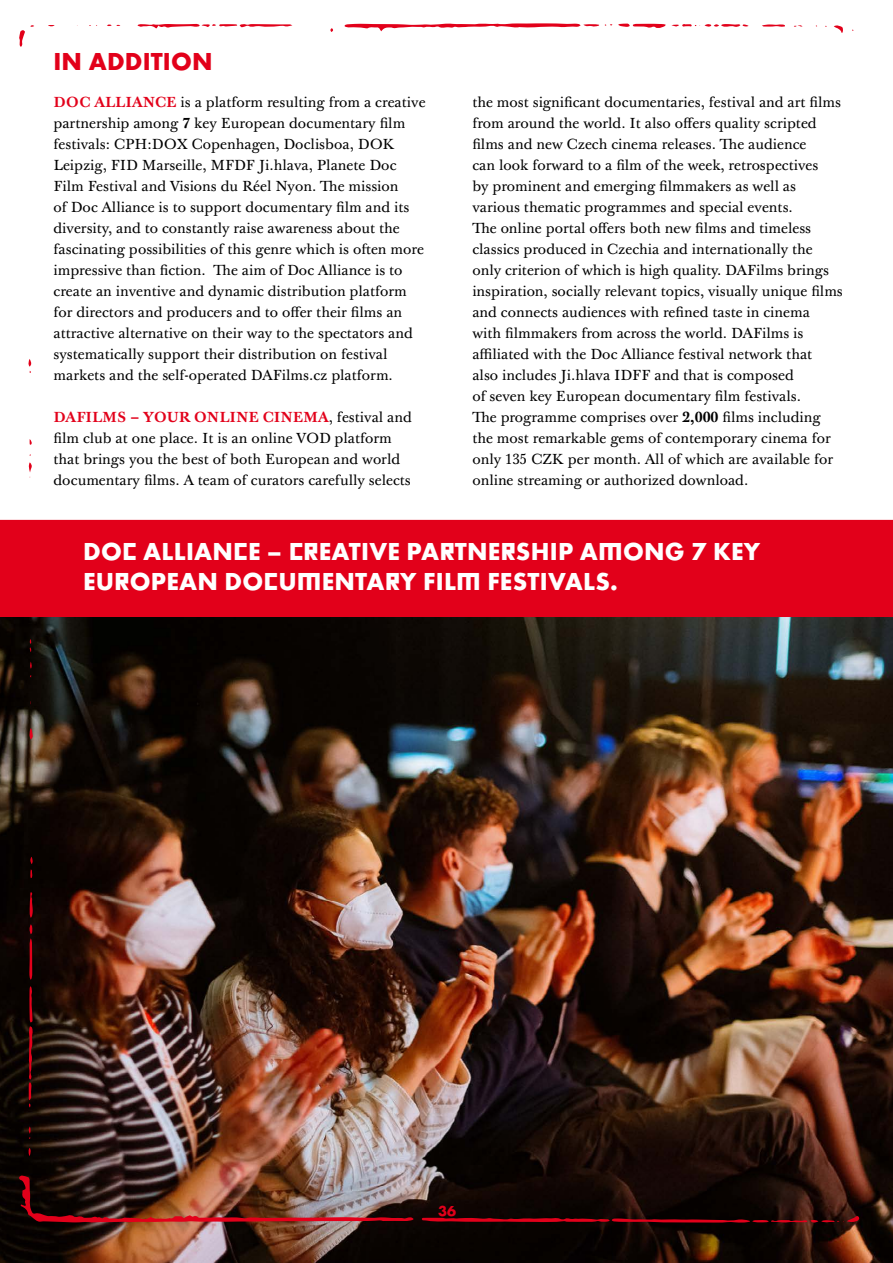
<style>
.page{position:relative;width:893px;height:1263px;background:#fff}
.page>*{position:absolute;margin:0;border:0;box-sizing:border-box;transform-origin:0 0}
.t1{font:700 25.5px/30.6px "Futiglau Odstupnovana";letter-spacing:.01em;color:#fff}
.nadpis17{font:700 25.5px "Futiglau Odstupnovana";letter-spacing:.005em;color:#e2001a}
.t2{font:700 15px "Futiglau Odstupnovana";color:#e2001a}
.t3{font:14.25px/21px "Baskerville Ten Pro";color:#000}
.s1{font-weight:700;color:#e2001a}
.s2{font-weight:700}
</style>
<div class="page">
<img style="left:0;top:617px;width:893px;height:646px">
<svg style="left:762px;top:24px;width:23px;height:3px"></svg>
<svg style="left:834px;top:25px;width:9px;height:8px"></svg>
<svg style="left:344px;top:23px;width:255px;height:8px"></svg>
<svg style="left:137px;top:24px;width:155px;height:4px"></svg>
<svg style="left:19px;top:25px;width:15px;height:22px"></svg>
<svg style="left:107px;top:24px;width:13px;height:2px"></svg>
<svg style="left:794px;top:25px;width:8px;height:2px"></svg>
<svg style="left:618px;top:24px;width:131px;height:4px"></svg>
<img style="left:19px;top:1175px;width:395px;height:47px">
<svg style="left:30px;top:892px;width:3px;height:26px"></svg>
<svg style="left:29px;top:728px;width:4px;height:11px"></svg>
<svg style="left:29px;top:924px;width:4px;height:56px"></svg>
<svg style="left:28px;top:1148px;width:3px;height:8px"></svg>
<svg style="left:30px;top:857px;width:3px;height:21px"></svg>
<svg style="left:29px;top:661px;width:3px;height:8px"></svg>
<svg style="left:29px;top:639px;width:3px;height:13px"></svg>
<svg style="left:29px;top:986px;width:4px;height:121px"></svg>
<svg style="left:28px;top:359px;width:4px;height:14px"></svg>
<svg style="left:28px;top:1126px;width:3px;height:13px"></svg>
<svg style="left:28px;top:462px;width:4px;height:16px"></svg>
<svg style="left:422px;top:1216px;width:437px;height:7px;background:#5d040b"></svg>
<div style="left:0;top:520px;width:893px;height:97px;background:#e2001a"></div>
<p class="nadpis17" style="left:54px;top:46px;width:161px">IN ADDITION</p>
<p class="t3" style="left:54px;top:92px;width:374px"><span class="s1">DOC ALLIANCE</span> is a platform resulting from a creative partnership among <span class="s2">7</span> key European documentary film festivals: CPH:DOX Copenhagen, Doclisboa, DOK Leipzig, FID Marseille, MFDF Ji.hlava, Planete Doc Film Festival and Visions du Réel Nyon. The mission<br>of Doc Alliance is to support documentary film and its diversity, and to constantly raise awareness about the fascinating possibilities of this genre which is often more impressive than fiction. The aim of Doc Alliance is to create an inventive and dynamic distribution platform for directors and producers and to offer their films an attractive alternative on their way to the spectators and systematically support their distribution on festival markets and the self-operated DAFilms.cz platform.</p>
<p class="t3" style="left:54px;top:407px;width:360px"><span class="s1">DAFILMS – YOUR ONLINE CINEMA</span>, festival and film club at one place. It is an online VOD platform that brings you the best of both European and world documentary films. A team of curators carefully selects</p>
<p class="t3" style="left:472px;top:92px;width:372px">the most significant documentaries, festival and art films from around the world. It also offers quality scripted films and new Czech cinema releases. The audience<br>can look forward to a film of the week, retrospectives<br>by prominent and emerging filmmakers as well as various thematic programmes and special events.<br>The online portal offers both new films and timeless classics produced in Czechia and internationally the only criterion of which is high quality. DAFilms brings inspiration, socially relevant topics, visually unique films and connects audiences with refined taste in cinema<br>with filmmakers from across the world. DAFilms is affiliated with the Doc Alliance festival network that<br>also includes Ji.hlava IDFF and that is composed<br>of seven key European documentary film festivals.<br>The programme comprises over <span class="s2">2,000</span> films including the most remarkable gems of contemporary cinema for only 135 CZK per month. All of which are available for online streaming or authorized download.</p>
<p class="t1" style="left:83px;top:536px;width:679px">DOC ALLIANCE – CREATIVE PARTNERSHIP AMONG 7 KEY<br>EUROPEAN DOCUMENTARY FILM FESTIVALS.</p>
<p class="t2" style="left:438px;top:1202px;width:19px">36</p>
</div>
